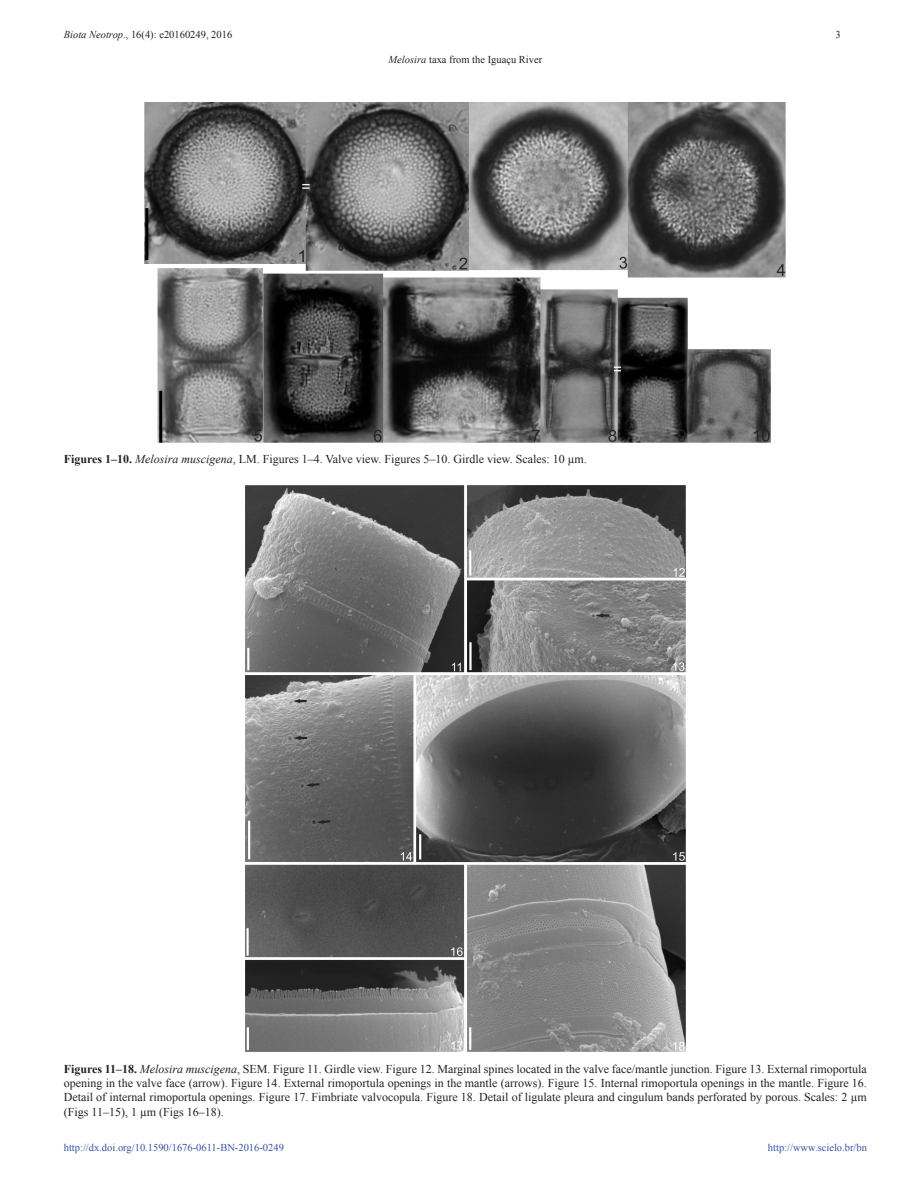
<style>
.page{position:relative;width:918px;height:1188px;background:#fff}
.page>*{position:absolute;margin:0;border:0;box-sizing:border-box;transform-origin:0 0}
.FigureCaption{font:12px/14.4px "Times New Roman";color:#231f20;text-align:justify}
.ArticleDOIAlt{font:10.5px "Times New Roman";color:#3953a4}
.pubNameFooter{font:10.5px "Times New Roman";color:#231f20}
.pagenumber{font:10.5px "Times New Roman";color:#231f20}
.s1{font-style:italic}
.s2{font-weight:700}
</style>
<div class="page">
<img style="left:144px;top:102px;width:642px;height:340px">
<img style="left:245px;top:485px;width:440px;height:566px">
<p class="pubNameFooter" style="left:64px;top:28px;width:170px"><span class="s1">Biota Neotrop</span>., 16(4): e20160249, 2016</p>
<p class="pagenumber" style="left:835px;top:28px;width:7px">3</p>
<p class="pubNameFooter" style="left:389px;top:52px;width:155px"><span class="s1">Melosira</span> taxa from the Iguaçu River</p>
<p class="FigureCaption" style="left:64px;top:452px;width:525px"><span class="s2">Figures 1‒10.</span> <span class="s1">Melosira muscigena</span>, LM. Figures 1‒4. Valve view. Figures 5‒10. Girdle view. Scales: 10 µm.</p>
<p class="FigureCaption" style="left:64px;top:1061px;width:805px"><span class="s2">Figures 11‒18.</span> <span class="s1">Melosira muscigena</span>, SEM. Figure 11. Girdle view. Figure 12. Marginal spines located in the valve face/mantle junction. Figure 13. External rimoportula opening in the valve face (arrow). Figure 14. External rimoportula openings in the mantle (arrows). Figure 15. Internal rimoportula openings in the mantle. Figure 16.<br>Detail of internal rimoportula openings. Figure 17. Fimbriate valvocopula. Figure 18. Detail of ligulate pleura and cingulum bands perforated by porous. Scales: 2 µm (Figs 11‒15), 1 µm (Figs 16‒18).</p>
<p class="ArticleDOIAlt" style="left:64px;top:1141px;width:222px">http://dx.doi.org/10.1590/1676-0611-BN-2016-0249</p>
<p class="ArticleDOIAlt" style="left:768px;top:1141px;width:101px">http://www.scielo.br/bn</p>
</div>
